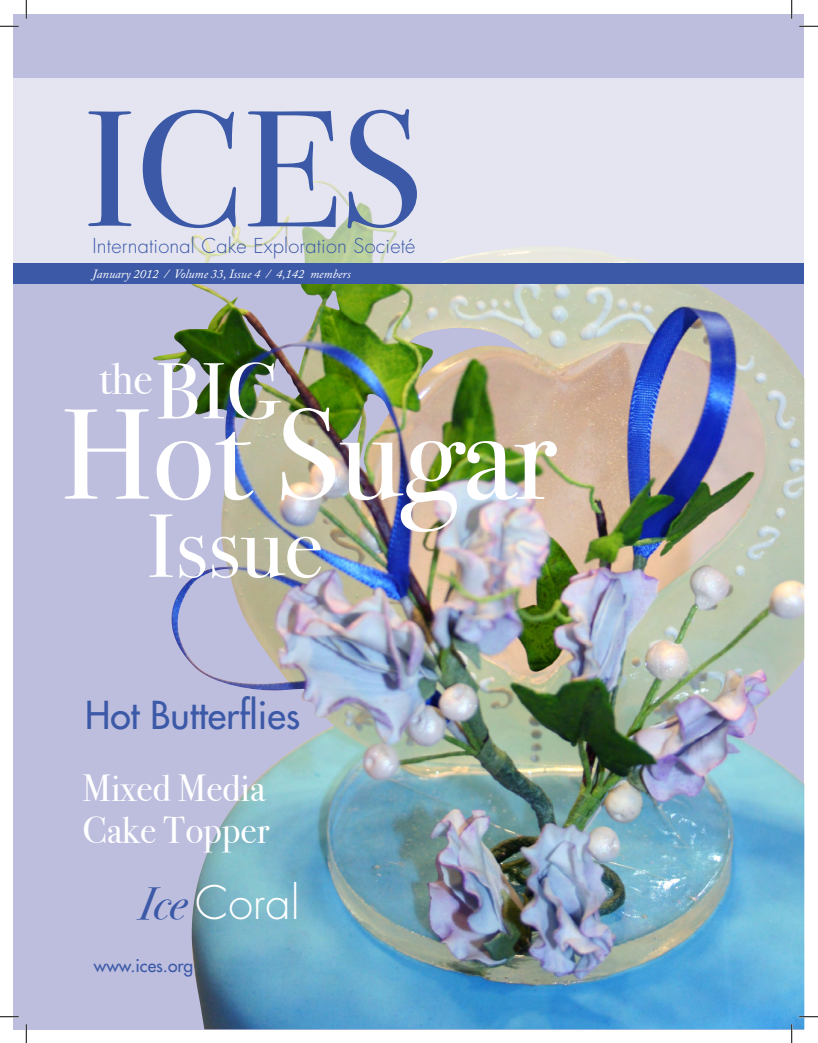
<style>
.page{position:relative;width:818px;height:1043px;background:#fff}
.page>*{position:absolute;margin:0;border:0;box-sizing:border-box;transform-origin:0 0}
.t1{font:165px "Bodoni Svty Two ITCTT Book";color:#3c59a7}
.t2{font:128.75px "Bodoni Svty Two ITCTT Book";color:#fff}
.t3{font:90px "Bodoni Svty Two ITCTT Book";color:#fff}
.t4{font:79.62px "Bodoni Svty Two ITCTT Book";color:#fff}
.t5{font:300 45px "Futura";color:#fff}
.t6{font:45px "Bodoni Svty Two ITCTT Book";color:#fff}
.t7{font:37.75px/42.5px "Bodoni Svty Two ITCTT Book";color:#fff}
.t8{font:37.5px "Futura";color:#3c59a7}
.t9{font:300 20px "Futura";letter-spacing:.01em;color:#3c59a7}
.t10{font:17.5px "Futura";color:#3c59a7}
.t11{font:italic 12.5px "Adobe Caslon Pro";color:#fff}
.s1{font-family:"Bodoni Svty Two ITCTT Book Ita";font-weight:400;color:#3c59a7}
</style>
<div class="page">
<div style="left:14px;top:14px;width:790px;height:1015px;background:#bdbede"></div>
<img style="left:153px;top:284px;width:651px;height:745px">
<div style="left:14px;top:78px;width:790px;height:191px;background:#e4e5f1"></div>
<div style="left:14px;top:263px;width:790px;height:21px;background:#3c59a7"></div>
<svg style="left:0;top:25px;width:19px;height:2px"></svg>
<svg style="left:799px;top:25px;width:19px;height:2px"></svg>
<svg style="left:0;top:1015px;width:19px;height:2px"></svg>
<svg style="left:799px;top:1015px;width:19px;height:2px"></svg>
<svg style="left:25px;top:0;width:2px;height:19px"></svg>
<svg style="left:25px;top:1024px;width:2px;height:18px"></svg>
<svg style="left:791px;top:0;width:1px;height:19px"></svg>
<svg style="left:790px;top:1024px;width:2px;height:18px"></svg>
<p class="t1" style="left:84px;top:35px;width:339px">ICES</p>
<p class="t9" style="left:92px;top:234px;width:324px">International Cake Exploration Societé</p>
<p class="t11" style="left:92px;top:267px;width:259px">January 2012 / Volume 33, Issue 4 / 4,142 members</p>
<p class="t6" style="left:99px;top:342px;width:55px">the</p>
<p class="t4" style="left:156px;top:326px;width:125px">BIG</p>
<p class="t2" style="left:61px;top:349px;width:497px">Hot Sugar</p>
<p class="t3" style="left:147px;top:472px;width:178px">Issue</p>
<p class="t8" style="left:85px;top:692px;width:216px">Hot Butterflies</p>
<p class="t7" style="left:82px;top:762px;width:188px">Mixed Media<br>Cake Topper</p>
<p class="t5" style="left:139px;top:875px;width:162px"><span class="s1">Ice</span> Coral</p>
<p class="t10" style="left:94px;top:954px;width:101px">www.ices.org</p>
</div>
